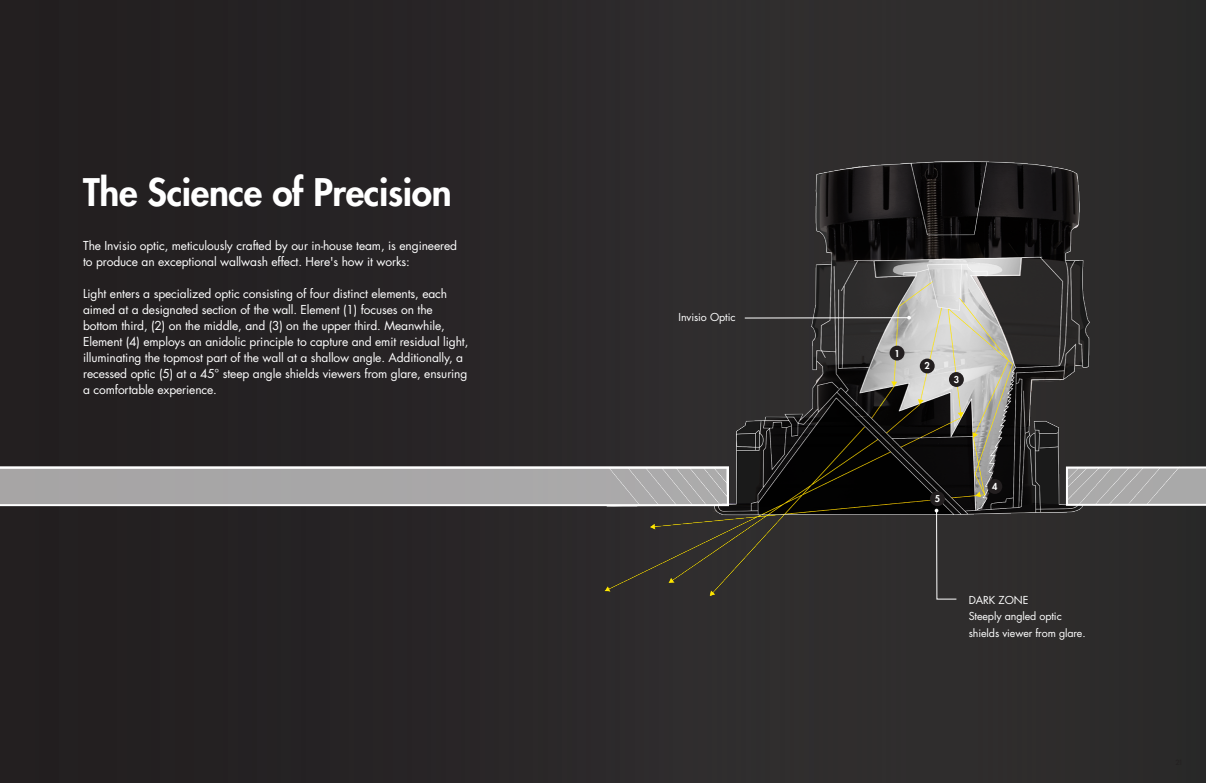
<style>
.page{position:relative;width:1206px;height:783px;background:#282426}
.page>*{position:absolute;margin:0;border:0;box-sizing:border-box;transform-origin:0 0}
.t1{font:800 37px "Futura Std";letter-spacing:-.01em;color:#fff}
.t2{font:12px/16px "Futura Std";letter-spacing:-.01em;color:#fff}
.t3{font:10.7px/16.6px "Futura Std";letter-spacing:-.01em;color:#fff}
.t4{font:800 9.2px "Futura Std";color:#fff}
</style>
<div class="page">
<img style="left:515px;top:161px;width:691px;height:435px">
<svg style="left:1066px;top:467px;width:140px;height:39px"></svg>
<svg style="left:744px;top:316px;width:167px;height:4px"></svg>
<svg style="left:935px;top:509px;width:22px;height:91px"></svg>
<div style="left:890px;top:346px;width:15px;height:15px;background:#231f20;border-radius:50%"></div>
<div style="left:920px;top:359px;width:15px;height:14px;background:#231f20;border-radius:50%"></div>
<div style="left:949px;top:372px;width:15px;height:15px;background:#231f20;border-radius:50%"></div>
<div style="left:987px;top:479px;width:15px;height:15px;background:#231f20;border-radius:50%"></div>
<div style="left:930px;top:491px;width:15px;height:15px;background:#231f20;border-radius:50%"></div>
<svg style="left:0;top:466px;width:729px;height:40px;background:#b1b0b0"></svg>
<svg style="left:1066px;top:468px;width:140px;height:37px;background:#b0b0b0"></svg>
<p class="t1" style="left:83px;top:169px;width:370px">The Science of Precision</p>
<p class="t2" style="left:83px;top:238px;width:375px">The Invisio optic, meticulously crafted by our in-house team, is engineered to produce an exceptional wallwash effect. Here's how it works:</p>
<p class="t2" style="left:83px;top:286px;width:387px">Light enters a specialized optic consisting of four distinct elements, each aimed at a designated section of the wall. Element (1) focuses on the bottom third, (2) on the middle, and (3) on the upper third. Meanwhile, Element (4) employs an anidolic principle to capture and emit residual light, illuminating the topmost part of the wall at a shallow angle. Additionally, a recessed optic (5) at a 45° steep angle shields viewers from glare, ensuring a comfortable experience.</p>
<p class="t3" style="left:679px;top:309px;width:58px">Invisio Optic</p>
<p class="t4" style="left:894px;top:347px;width:7px">1</p>
<p class="t4" style="left:925px;top:360px;width:7px">2</p>
<p class="t4" style="left:954px;top:374px;width:7px">3</p>
<p class="t4" style="left:935px;top:493px;width:7px">5</p>
<p class="t4" style="left:992px;top:481px;width:7px">4</p>
<p class="t3" style="left:969px;top:592px;width:61px">DARK ZONE</p>
<p class="t3" style="left:969px;top:608px;width:118px">Steeply angled optic shields viewer from glare.</p>
</div>
